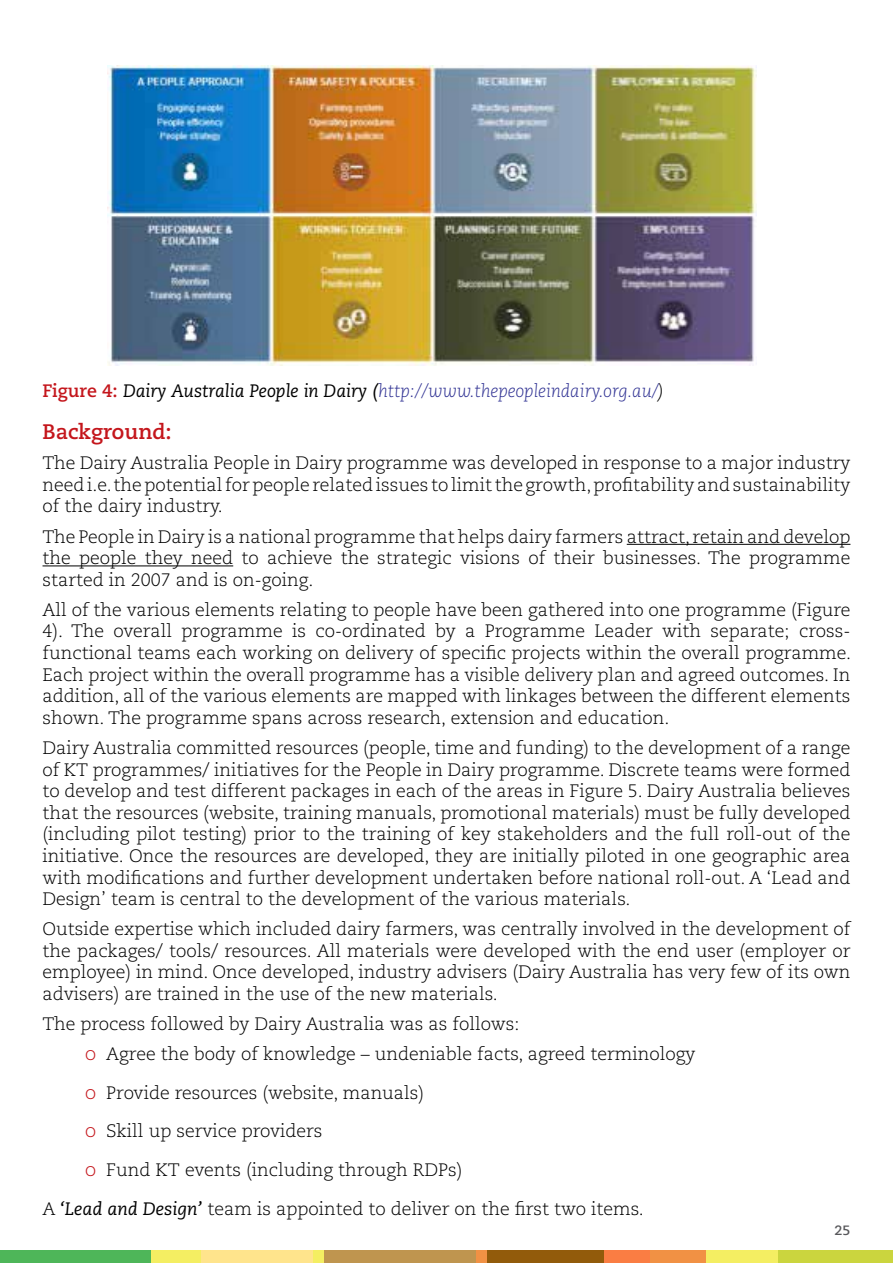
<style>
.page{position:relative;width:893px;height:1263px;background:#fff}
.page>*{position:absolute;margin:0;border:0;box-sizing:border-box;transform-origin:0 0}
.t1{font:700 21px "Caecilia LT Std";color:#c4161c}
.t2{font:300 18px/21.6px "Caecilia LT Std";color:#000;text-align:justify}
.t3{font:italic 300 18px "Caecilia LT Std";color:#2e3092}
.t4{font:700 13.5px "Caecilia LT Std";color:#58585b}
.s1{font-weight:700;font-style:normal;color:#c4161c}
.s2{font-weight:400;color:#000}
.s3{color:#000}
.s4{color:#c4161c}
.s5{font-weight:400;font-style:italic}
</style>
<div class="page">
<div style="left:0;top:1250px;width:151px;height:13px;background:#4eb659"></div>
<div style="left:200px;top:1250px;width:114px;height:13px;background:#ffe48c"></div>
<div style="left:151px;top:1250px;width:49px;height:13px;background:#f4ee62"></div>
<div style="left:324px;top:1250px;width:152px;height:13px;background:#bf954f"></div>
<div style="left:314px;top:1250px;width:10px;height:13px;background:#f4ee62"></div>
<div style="left:487px;top:1250px;width:117px;height:13px;background:#925b0b"></div>
<div style="left:476px;top:1250px;width:11px;height:13px;background:#f19144"></div>
<div style="left:649px;top:1250px;width:57px;height:13px;background:#f19144"></div>
<div style="left:604px;top:1250px;width:45px;height:13px;background:#fa7d43"></div>
<div style="left:777px;top:1250px;width:116px;height:13px;background:#cbd53e"></div>
<div style="left:706px;top:1250px;width:71px;height:13px;background:#f4ee62"></div>
<hr style="left:627px;top:544px;width:223px;height:1px;background:#000">
<hr style="left:43px;top:565px;width:190px;height:1px;background:#000">
<img style="left:107px;top:66px;width:650px;height:299px">
<p class="t3" style="left:43px;top:380px;width:624px"><span class="s1">Figure 4:</span> <span class="s2">Dairy Australia People in Dairy (</span>http://www.thepeopleindairy.org.au/<span class="s3">)</span></p>
<p class="t1" style="left:43px;top:419px;width:131px">Background:</p>
<p class="t2" style="left:43px;top:453px;width:809px">The Dairy Australia People in Dairy programme was developed in response to a major industry need i.e. the potential for people related issues to limit the growth, profitability and sustainability of the dairy industry.</p>
<p class="t2" style="left:43px;top:526px;width:809px">The People in Dairy is a national programme that helps dairy farmers attract, retain and develop the people they need to achieve the strategic visions of their businesses. The programme started in 2007 and is on-going.</p>
<p class="t2" style="left:43px;top:599px;width:810px">All of the various elements relating to people have been gathered into one programme (Figure 4). The overall programme is co-ordinated by a Programme Leader with separate; cross&shy;functional teams each working on delivery of specific projects within the overall programme.<br>Each project within the overall programme has a visible delivery plan and agreed outcomes. In addition, all of the various elements are mapped with linkages between the different elements shown. The programme spans across research, extension and education.</p>
<p class="t2" style="left:43px;top:737px;width:809px">Dairy Australia committed resources (people, time and funding) to the development of a range of KT programmes/ initiatives for the People in Dairy programme. Discrete teams were formed to develop and test different packages in each of the areas in Figure 5. Dairy Australia believes that the resources (website, training manuals, promotional materials) must be fully developed (including pilot testing) prior to the training of key stakeholders and the full roll-out of the initiative. Once the resources are developed, they are initially piloted in one geographic area with modifications and further development undertaken before national roll-out. A ‘Lead and Design’ team is central to the development of the various materials.</p>
<p class="t2" style="left:43px;top:919px;width:809px">Outside expertise which included dairy farmers, was centrally involved in the development of the packages/ tools/ resources. All materials were developed with the end user (employer or employee) in mind. Once developed, industry advisers (Dairy Australia has very few of its own advisers) are trained in the use of the new materials.</p>
<p class="t2" style="left:85px;top:1009px;width:612px;line-height:30.2px;text-indent:-43px">The process followed by Dairy Australia was as follows:<br><span class="s4">Ũ</span> Agree the body of knowledge – undeniable facts, agreed terminology</p>
<p class="t2" style="left:85px;top:1082px;width:341px"><span class="s4">Ũ</span> Provide resources (website, manuals)</p>
<p class="t2" style="left:85px;top:1121px;width:239px"><span class="s4">Ũ</span> Skill up service providers</p>
<p class="t2" style="left:85px;top:1159px;width:379px"><span class="s4">Ũ</span> Fund KT events (including through RDPs)</p>
<p class="t2" style="left:43px;top:1198px;width:603px">A <span class="s5">‘Lead and Design’</span> team is appointed to deliver on the first two items.</p>
<p class="t4" style="left:834px;top:1222px;width:17px">25</p>
</div>
